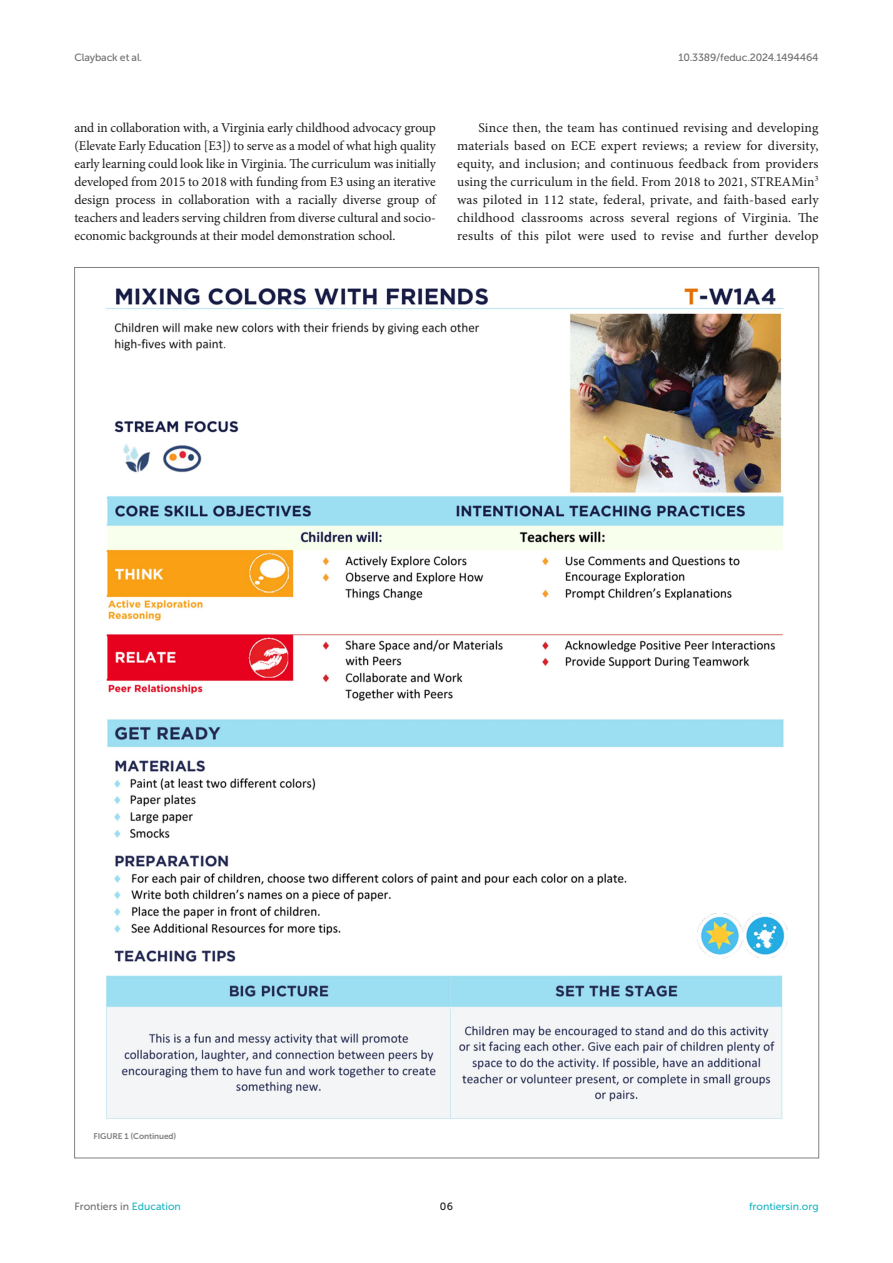
<style>
.page{position:relative;width:893px;height:1263px;background:#fff}
.page>*{position:absolute;margin:0;border:0;box-sizing:border-box;transform-origin:0 0}
.TEXT{font:13.5px/18px "Minion Pro";letter-spacing:.005em;color:#1b1c1b;text-align:justify}
.t1{font:10.5px "Museo Sans 500";letter-spacing:-.015em;color:#706f70}
.t2{font:10.5px "Museo Sans 500";color:#1db5c3}
.t3{font:10.5px "Museo Sans 500";color:#1b1c1b}
.FIG_HD_CONT{font:8.25px "Museo Sans 700";letter-spacing:-.01em;color:#7e7f7f}
.s1{color:#1db5c3}
</style>
<div class="page">
<img style="left:106px;top:288px;width:682px;height:831px">
<p class="t1" style="left:74px;top:51px;width:69px">Clayback et al.</p>
<p class="t1" style="left:678px;top:51px;width:142px">10.3389/feduc.2024.1494464</p>
<p class="TEXT" style="left:74px;top:119px;width:363px">and in collaboration with, a Virginia early childhood advocacy group (Elevate Early Education [E3]) to serve as a model of what high quality early learning could look like in Virginia. The curriculum was initially developed from 2015 to 2018 with funding from E3 using an iterative design process in collaboration with a racially diverse group of teachers and leaders serving children from diverse cultural and socio&shy;economic backgrounds at their model demonstration school.</p>
<p class="TEXT" style="left:457px;top:119px;width:363px;text-indent:21px">Since then, the team has continued revising and developing materials based on ECE expert reviews; a review for diversity, equity, and inclusion; and continuous feedback from providers using the curriculum in the field. From 2018 to 2021, STREAMin<sup>3 </sup>was piloted in 112 state, federal, private, and faith-based early childhood classrooms across several regions of Virginia. The results of this pilot were used to revise and further develop</p>
<p class="FIG_HD_CONT" style="left:94px;top:1131px;width:84px">FIGURE 1 (Continued)</p>
<p class="t1" style="left:74px;top:1200px;width:108px">Frontiers in <span class="s1">Education</span></p>
<p class="t3" style="left:440px;top:1200px;width:15px">06</p>
<p class="t2" style="left:749px;top:1200px;width:71px">frontiersin.org</p>
</div>
